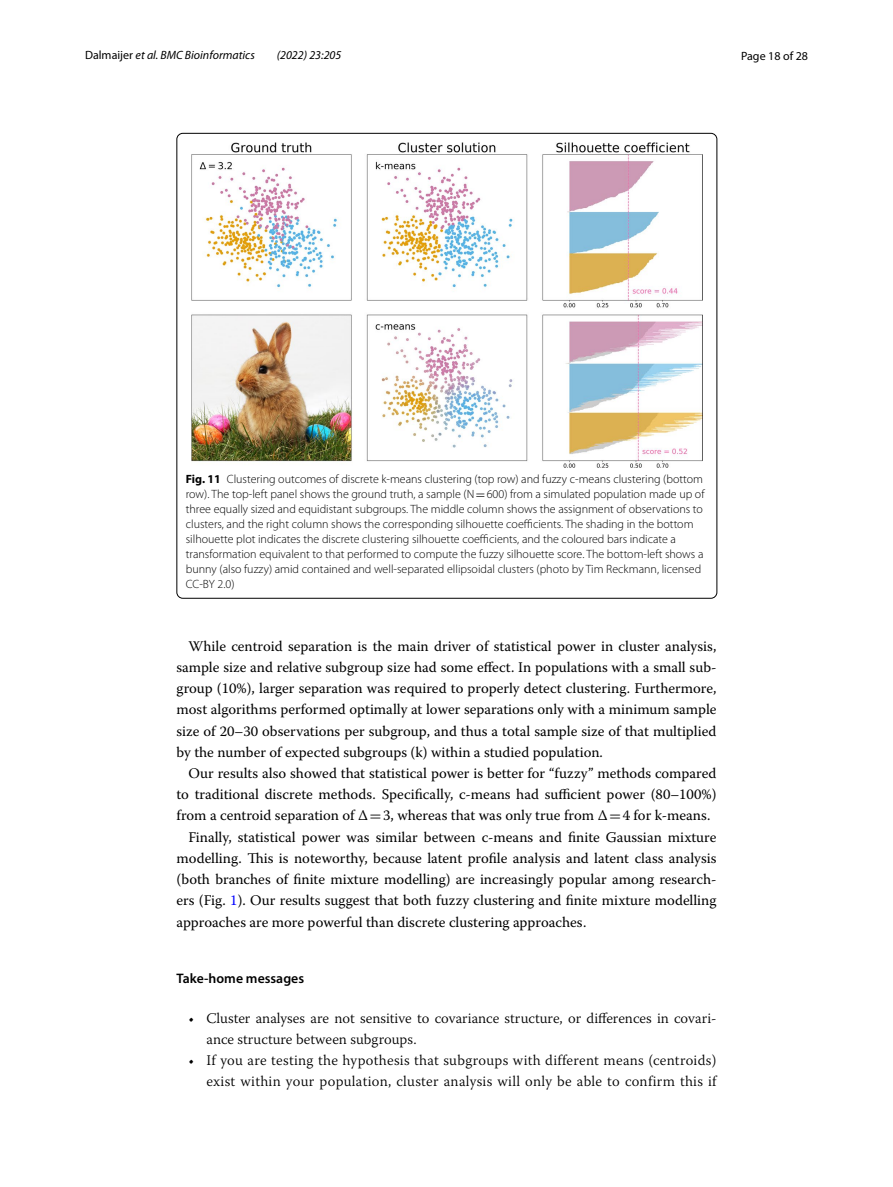
<style>
.page{position:relative;width:893px;height:1187px;background:#fff}
.page>*{position:absolute;margin:0;border:0;box-sizing:border-box;transform-origin:0 0}
.t1{font:14.7px/21.3px "Warnock Pro";color:#000;text-align:justify}
.t2{font:300 14.7px/21.3px "Warnock Pro";letter-spacing:.01em;color:#000}
.t3{font:600 13.8px "Myriad Pro";color:#000}
.t4{font:300 12px/15px "Myriad Pro";color:#000}
.t5{font:italic 12px "Myriad Pro";color:#000}
.t6{font:12px "Myriad Pro";color:#000}
.s1{font-style:normal}
.s2{font-weight:700}
.s3{font-family:"MTSY";font-weight:400}
.s4{font-family:"MTSY"}
.s5{color:#00f}
</style>
<div class="page">
<img style="left:192px;top:142px;width:510px;height:326px">
<p class="t5" style="left:85px;top:48px;width:171px"><span class="s1">Dalmaijer</span> et al. BMC Bioinformatics</p>
<p class="t5" style="left:277px;top:48px;width:66px">(2022) 23:205</p>
<p class="t6" style="left:741px;top:48px;width:68px">Page 18 of 28</p>
<p class="t4" style="left:186px;top:471px;width:520px"><span class="s2">Fig. 11</span> Clustering outcomes of discrete k-means clustering (top row) and fuzzy c-means clustering (bottom row). The top-left panel shows the ground truth, a sample (N<span class="s3">=</span>600) from a simulated population made up of three equally sized and equidistant subgroups. The middle column shows the assignment of observations to clusters, and the right column shows the corresponding silhouette coefficients. The shading in the bottom silhouette plot indicates the discrete clustering silhouette coefficients, and the coloured bars indicate a transformation equivalent to that performed to compute the fuzzy silhouette score. The bottom-left shows a bunny (also fuzzy) amid contained and well-separated ellipsoidal clusters (photo by Tim Reckmann, licensed CC-BY 2.0)</p>
<p class="t1" style="left:176px;top:634px;width:542px;text-indent:12px">While centroid separation is the main driver of statistical power in cluster analysis, sample size and relative subgroup size had some effect. In populations with a small sub&shy;group (10%), larger separation was required to properly detect clustering. Furthermore, most algorithms performed optimally at lower separations only with a minimum sample size of 20–30 observations per subgroup, and thus a total sample size of that multiplied by the number of expected subgroups (k) within a studied population.</p>
<p class="t1" style="left:188px;top:762px;width:530px">Our results also showed that statistical power is better for “fuzzy” methods compared</p>
<p class="t1" style="left:176px;top:783px;width:541px">to traditional discrete methods. Specifically, c-means had sufficient power (80–100%)</p>
<p class="t1" style="left:176px;top:804px;width:536px">from a centroid separation of Δ<span class="s4">=</span>3, whereas that was only true from Δ<span class="s4">=</span>4 for k-means.</p>
<p class="t1" style="left:188px;top:825px;width:529px">Finally, statistical power was similar between c-means and finite Gaussian mixture</p>
<p class="t1" style="left:176px;top:847px;width:542px">modelling. This is noteworthy, because latent profile analysis and latent class analysis</p>
<p class="t1" style="left:176px;top:868px;width:541px">(both branches of finite mixture modelling) are increasingly popular among research-</p>
<p class="t1" style="left:176px;top:889px;width:541px">ers (Fig. <span class="s5">1</span>). Our results suggest that both fuzzy clustering and finite mixture modelling</p>
<p class="t1" style="left:176px;top:910px;width:411px">approaches are more powerful than discrete clustering approaches.</p>
<p class="t3" style="left:176px;top:969px;width:129px">Take‑home messages</p>
<p class="t2" style="left:206px;top:1006px;width:512px;text-indent:-18px">• Cluster analyses are not sensitive to covariance structure, or differences in covari&shy;ance structure between subgroups.</p>
<p class="t2" style="left:188px;top:1049px;width:529px;text-align:right">• If you are testing the hypothesis that subgroups with different means (centroids) exist within your population, cluster analysis will only be able to confirm this if</p>
</div>
